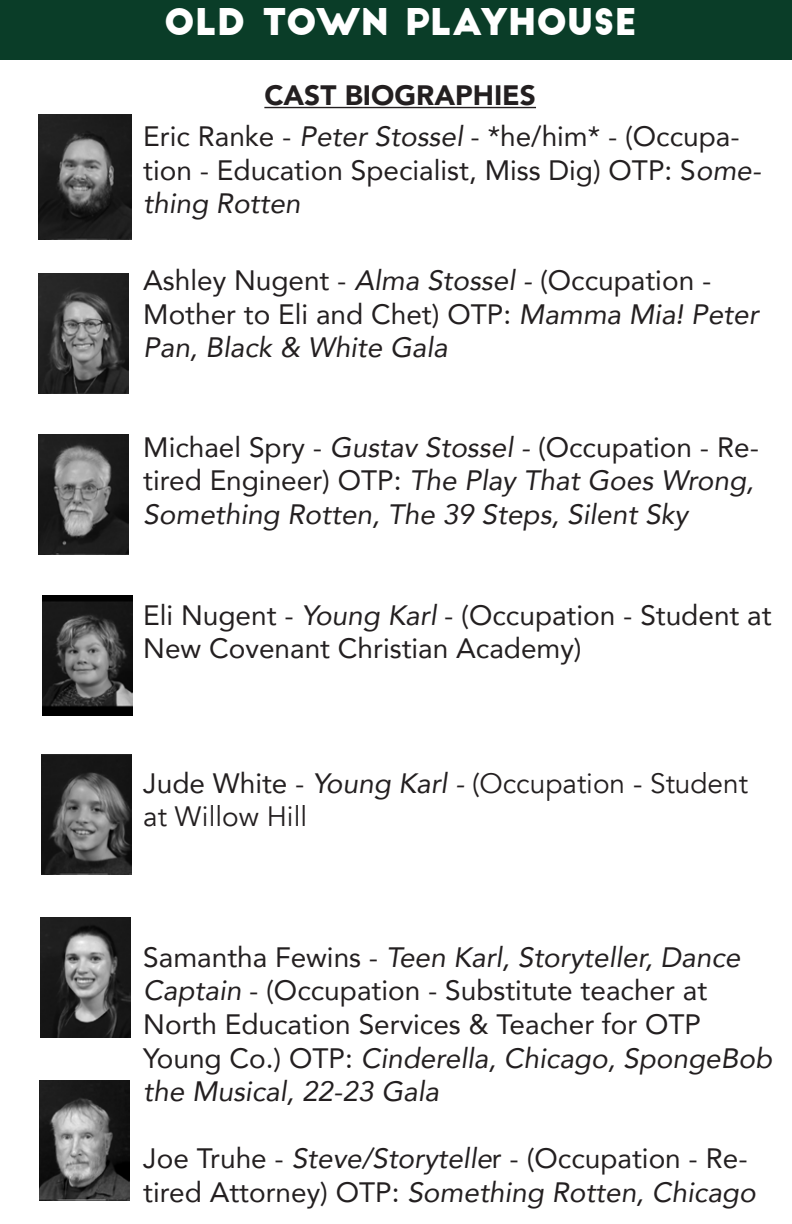
<style>
.page{position:relative;width:792px;height:1224px;background:#fff}
.page>*{position:absolute;margin:0;border:0;box-sizing:border-box;transform-origin:0 0}
.t1{font:36px "Big John";color:#fff}
.t2{font:28px/33.6px "Avenir";color:#231f20}
.t3{font:italic 28px/33.6px "Avenir";color:#231f20}
.t4{font:28px/33.6px "Avenir";color:#231f20}
.t5{font:900 28px "Avenir";color:#231f20}
.s1{font-style:italic}
.s2{font-style:normal}
.s3{font-style:inherit}
</style>
<div class="page">
<div style="left:0;top:0;width:792px;height:60px;background:#0a3d28"></div>
<hr style="left:264px;top:107px;width:272px;height:1px;background:#231f20">
<img style="left:38px;top:115px;width:94px;height:124px">
<img style="left:38px;top:434px;width:90px;height:121px">
<img style="left:42px;top:595px;width:90px;height:120px">
<img style="left:42px;top:754px;width:90px;height:120px">
<img style="left:40px;top:917px;width:90px;height:120px">
<img style="left:40px;top:1081px;width:90px;height:120px">
<img style="left:38px;top:274px;width:90px;height:120px">
<p class="t1" style="left:164px;top:6px;width:474px">OLD TOWN PLAYHOUSE</p>
<p class="t5" style="left:264px;top:72px;width:273px">CAST BIOGRAPHIES</p>
<p class="t2" style="left:143px;top:119px;width:619px">Eric Ranke - <span class="s1">Peter Stossel</span> - *he/him* - (Occupa&shy;tion - Education Specialist, Miss Dig) OTP: S<span class="s1">ome&shy;thing Rotten</span></p>
<p class="t2" style="left:143px;top:263px;width:617px">Ashley Nugent - <span class="s1">Alma Stossel -</span> (Occupation -<br>Mother to Eli and Chet) OTP: <span class="s1">Mamma Mia! Peter<br>Pan, Black &amp; White Gala</span></p>
<p class="t3" style="left:143px;top:430px;width:617px"><span class="s2">Michael Spry -</span> Gustav Stossel - <span class="s2">(Occupation - Re&shy;tired Engineer) OTP:</span> The Play That Goes Wrong,<br>Something Rotten, The 39 Steps, Silent Sky</p>
<p class="t2" style="left:143px;top:598px;width:630px">Eli Nugent - <span class="s1">Young Karl</span> - (Occupation - Student at<br>New Covenant Christian Academy)</p>
<p class="t4" style="left:143px;top:767px;width:606px"><span class="s3">Jude White -</span> <span class="s1">Young Karl -</span> (Occupation - Student at Willow Hill</p>
<p class="t2" style="left:143px;top:940px;width:630px">Samantha Fewins - <span class="s1">Teen Karl, Storyteller, Dance Captain</span> - (Occupation - Substitute teacher at North Education Services &amp; Teacher for OTP Young Co.) OTP: <span class="s1">Cinderella, Chicago, SpongeBob the Musical, 22-23 Gala</span></p>
<p class="t2" style="left:143px;top:1141px;width:614px">Joe Truhe - <span class="s1">Steve/Storytelle</span>r - (Occupation - Re&shy;tired Attorney) OTP: <span class="s1">Something Rotten, Chicago</span></p>
</div>
